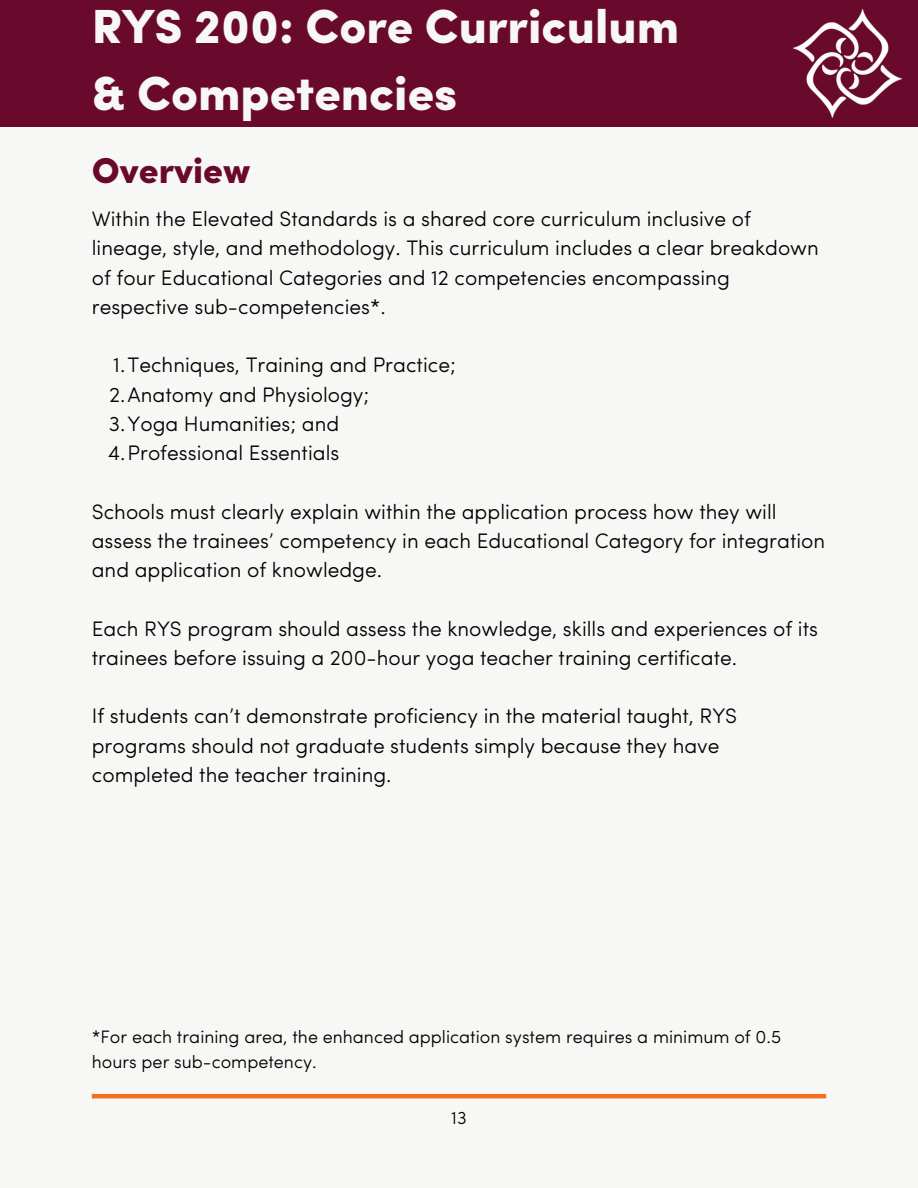
<style>
.page{position:relative;width:918px;height:1188px;background:#f7f7f5}
.page>*{position:absolute;margin:0;border:0;box-sizing:border-box;transform-origin:0 0}
.t1{font:900 48px/66.3px "Sofia Pro";color:#f7f7f5}
.t2{font:900 36px "Sofia Pro";color:#690a2c}
.t3{font:300 21px/29.2px "Sofia Pro";color:#000}
.t4{font:300 18px/24.8px "Sofia Pro";color:#000}
</style>
<div class="page">
<div style="left:0;top:0;width:918px;height:126px;background:#690a2c"></div>
<img style="left:793px;top:9px;width:108px;height:108px">
<hr style="left:92px;top:1094px;width:734px;height:4px;background:#f37021">
<h1 class="t1" style="left:92px;top:-2px;width:589px">RYS 200: Core Curriculum &amp; Competencies</h1>
<h2 class="t2" style="left:92px;top:156px;width:160px">Overview</h2>
<h3 class="t3" style="left:92px;top:206px;width:729px">Within the Elevated Standards is a shared core curriculum inclusive of lineage, style, and methodology. This curriculum includes a clear breakdown of four Educational Categories and 12 competencies encompassing respective sub-competencies*.</h3>
<p class="t3" style="left:113px;top:353px;width:344px">1.Techniques, Training and Practice;</p>
<p class="t3" style="left:109px;top:382px;width:262px">2.Anatomy and Physiology;</p>
<p class="t3" style="left:109px;top:411px;width:232px">3.Yoga Humanities; and</p>
<p class="t3" style="left:108px;top:440px;width:233px">4.Professional Essentials</p>
<h3 class="t3" style="left:92px;top:499px;width:735px">Schools must clearly explain within the application process how they will assess the trainees’ competency in each Educational Category for integration and application of knowledge.</h3>
<h3 class="t3" style="left:92px;top:616px;width:728px">Each RYS program should assess the knowledge, skills and experiences of its trainees before issuing a 200-hour yoga teacher training certificate.</h3>
<h3 class="t3" style="left:92px;top:704px;width:647px">If students can’t demonstrate proficiency in the material taught, RYS programs should not graduate students simply because they have completed the teacher training.</h3>
<p class="t4" style="left:92px;top:1026px;width:691px">*For each training area, the enhanced application system requires a minimum of 0.5 hours per sub-competency.</p>
<p class="t4" style="left:451px;top:1107px;width:17px">13</p>
</div>
